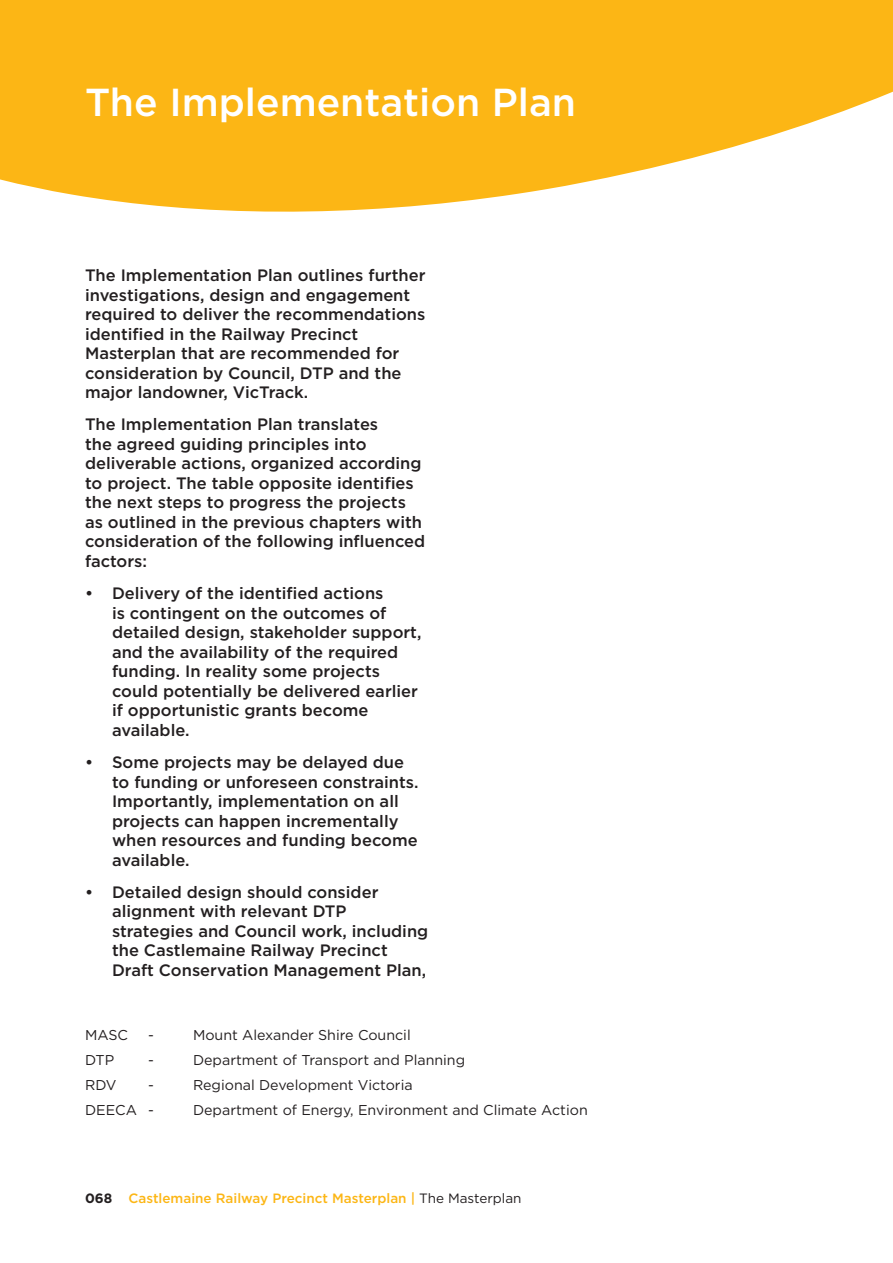
<style>
.page{position:relative;width:893px;height:1263px;background:#fff}
.page>*{position:absolute;margin:0;border:0;box-sizing:border-box;transform-origin:0 0}
.t1{font:500 39px "Gotham";color:#fff}
.t2{font:500 16.5px/19.5px "Gotham";color:#231f20}
.t3{font:14.25px "Gotham";color:#231f20}
.t4{font:500 13.5px "Gotham";color:#fcb615}
.s1{font-weight:700;color:#231f20}
.s2{font-weight:400;color:#231f20}
</style>
<div class="page">
<svg style="left:0;top:0;width:893px;height:212px;background:#fcbf34"></svg>
<h1 class="t1" style="left:85px;top:77px;width:493px">The Implementation Plan</h1>
<p class="t2" style="left:85px;top:265px;width:342px">The Implementation Plan outlines further investigations, design and engagement required to deliver the recommendations identified in the Railway Precinct Masterplan that are recommended for consideration by Council, DTP and the major landowner, VicTrack.</p>
<p class="t2" style="left:85px;top:415px;width:342px">The Implementation Plan translates<br>the agreed guiding principles into deliverable actions, organized according to project. The table opposite identifies the next steps to progress the projects as outlined in the previous chapters with consideration of the following influenced factors:</p>
<p class="t2" style="left:112px;top:583px;width:311px;text-indent:-27px">• Delivery of the identified actions<br>is contingent on the outcomes of detailed design, stakeholder support, and the availability of the required funding. In reality some projects could potentially be delivered earlier if opportunistic grants become available.</p>
<p class="t2" style="left:112px;top:752px;width:308px;text-indent:-27px">• Some projects may be delayed due to funding or unforeseen constraints.<br>Importantly, implementation on all projects can happen incrementally when resources and funding become available.</p>
<p class="t2" style="left:112px;top:882px;width:318px;text-indent:-27px">• Detailed design should consider alignment with relevant DTP strategies and Council work, including the Castlemaine Railway Precinct Draft Conservation Management Plan,</p>
<p class="t3" style="left:85px;top:1026px;width:45px">MASC</p>
<p class="t3" style="left:148px;top:1026px;width:7px">-</p>
<p class="t3" style="left:193px;top:1026px;width:219px">Mount Alexander Shire Council</p>
<p class="t3" style="left:85px;top:1051px;width:31px">DTP</p>
<p class="t3" style="left:148px;top:1051px;width:7px">-</p>
<p class="t3" style="left:193px;top:1051px;width:274px">Department of Transport and Planning</p>
<p class="t3" style="left:85px;top:1076px;width:33px">RDV</p>
<p class="t3" style="left:148px;top:1076px;width:7px">-</p>
<p class="t3" style="left:193px;top:1076px;width:221px">Regional Development Victoria</p>
<p class="t3" style="left:85px;top:1101px;width:70px">DEECA -</p>
<p class="t3" style="left:193px;top:1101px;width:396px">Department of Energy, Environment and Climate Action</p>
<p class="t4" style="left:85px;top:1190px;width:438px"><span class="s1">068</span> Castlemaine Railway Precinct Masterplan | <span class="s2">The Masterplan</span></p>
</div>
